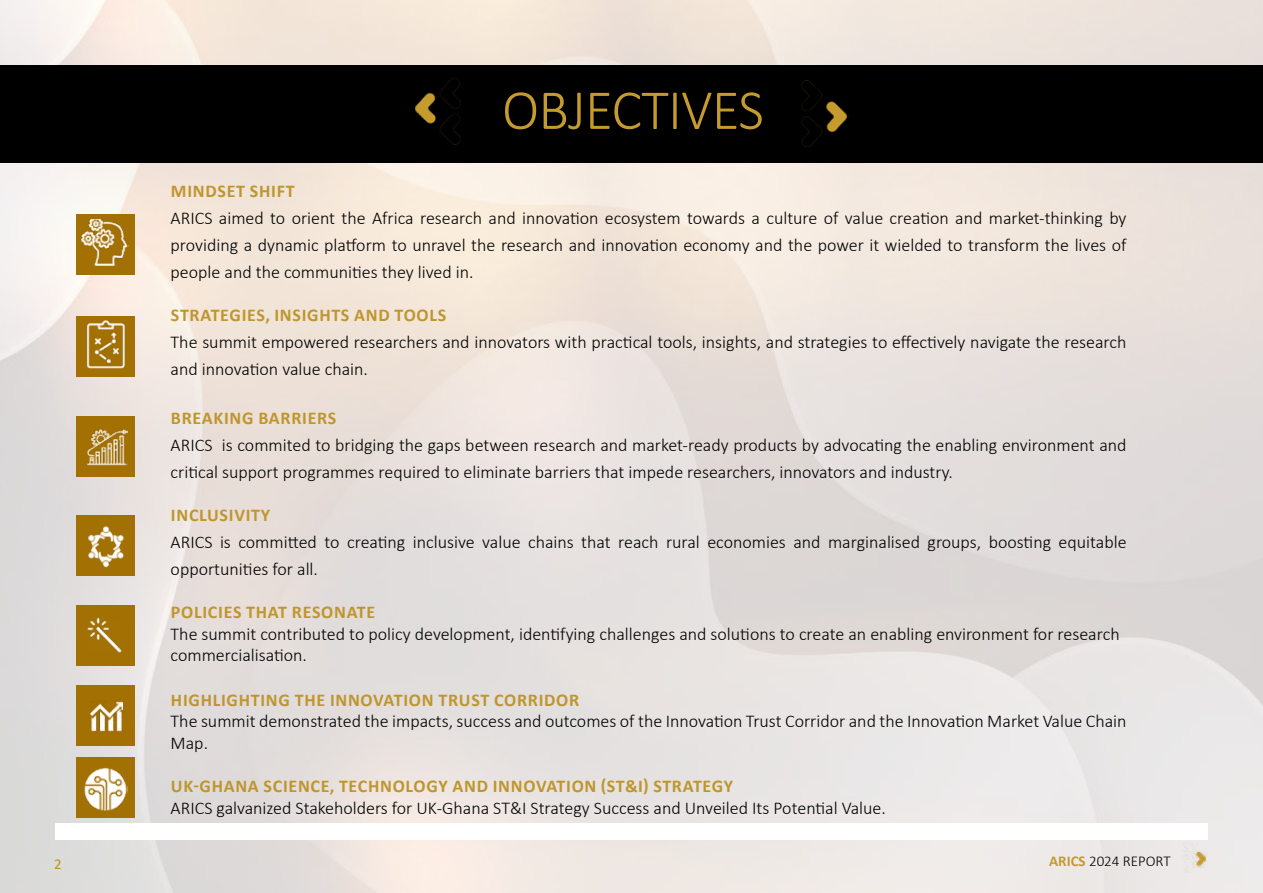
<style>
.page{position:relative;width:1263px;height:893px;background:#fff}
.page>*{position:absolute;margin:0;border:0;box-sizing:border-box;transform-origin:0 0}
.t1{font:300 57px "Calibri";letter-spacing:-.015em;color:#c59b2d}
.t2{font:300 18px/27px "Calibri";color:#000}
.t3{font:700 18px "Calibri";letter-spacing:.04em;color:#bf962d}
.t4{font:300 15px "Calibri";color:#000}
.t5{font:15px "Calibri";color:#c49c2d}
.s1{font-weight:700;color:#c49a2d}
</style>
<div class="page">
<div style="left:1px;top:65px;width:1262px;height:98px;background:#000"></div>
<img style="left:0;top:156px;width:1263px;height:737px">
<img style="left:0;top:0;width:1263px;height:108px">
<div style="left:55px;top:823px;width:1152px;height:16px;background:#fff"></div>
<img style="left:798px;top:80px;width:51px;height:66px">
<img style="left:415px;top:79px;width:51px;height:66px">
<div style="left:77px;top:214px;width:58px;height:61px;background:#a37003"></div>
<img style="left:82px;top:219px;width:47px;height:46px">
<div style="left:77px;top:316px;width:58px;height:61px;background:#a37003"></div>
<img style="left:86px;top:320px;width:40px;height:49px">
<div style="left:77px;top:416px;width:58px;height:61px;background:#a37003"></div>
<img style="left:87px;top:429px;width:41px;height:37px">
<div style="left:77px;top:515px;width:58px;height:61px;background:#a37003"></div>
<img style="left:88px;top:526px;width:36px;height:41px">
<div style="left:77px;top:605px;width:58px;height:61px;background:#a37003"></div>
<img style="left:87px;top:617px;width:35px;height:36px">
<div style="left:77px;top:685px;width:58px;height:61px;background:#a37003"></div>
<img style="left:90px;top:701px;width:33px;height:31px">
<div style="left:77px;top:757px;width:58px;height:61px;background:#a37003"></div>
<img style="left:84px;top:767px;width:44px;height:44px">
<h1 class="t1" style="left:502px;top:75px;width:264px">OBJECTIVES</h1>
<p class="t3" style="left:171px;top:178px;width:125px">MINDSET SHIFT</p>
<p class="t2" style="left:171px;top:204px;width:957px;text-align:justify">ARICS aimed to orient the Africa research and innovation ecosystem towards a culture of value creation and market-thinking by providing a dynamic platform to unravel the research and innovation economy and the power it wielded to transform the lives of people and the communities they lived in.</p>
<p class="t3" style="left:171px;top:303px;width:277px">STRATEGIES, INSIGHTS AND TOOLS</p>
<p class="t2" style="left:171px;top:329px;width:957px">The summit empowered researchers and innovators with practical tools, insights, and strategies to effectively navigate the research and innovation value chain.</p>
<p class="t3" style="left:171px;top:405px;width:167px">BREAKING BARRIERS</p>
<p class="t2" style="left:171px;top:431px;width:957px">ARICS is commited to bridging the gaps between research and market-ready products by advocating the enabling environment and critical support programmes required to eliminate barriers that impede researchers, innovators and industry.</p>
<p class="t3" style="left:171px;top:502px;width:101px">INCLUSIVITY</p>
<p class="t2" style="left:171px;top:528px;width:957px">ARICS is committed to creating inclusive value chains that reach rural economies and marginalised groups, boosting equitable opportunities for all.</p>
<p class="t3" style="left:171px;top:600px;width:206px">POLICIES THAT RESONATE</p>
<p class="t2" style="left:171px;top:623px;width:950px;line-height:21.6px">The summit contributed to policy development, identifying challenges and solutions to create an enabling environment for research commercialisation.</p>
<p class="t3" style="left:171px;top:687px;width:410px">HIGHLIGHTING THE INNOVATION TRUST CORRIDOR</p>
<p class="t2" style="left:171px;top:710px;width:957px;line-height:21.6px">The summit demonstrated the impacts, success and outcomes of the Innovation Trust Corridor and the Innovation Market Value Chain<br>Map.</p>
<p class="t3" style="left:171px;top:773px;width:564px">UK-GHANA SCIENCE, TECHNOLOGY AND INNOVATION (ST&amp;I) STRATEGY</p>
<p class="t2" style="left:171px;top:794px;width:717px">ARICS galvanized Stakeholders for UK-Ghana ST&amp;I Strategy Success and Unveiled Its Potential Value.</p>
<p class="t5" style="left:54px;top:853px;width:9px">2</p>
<p class="t4" style="left:1049px;top:852px;width:123px"><span class="s1">ARICS</span> 2024 REPORT</p>
</div>
